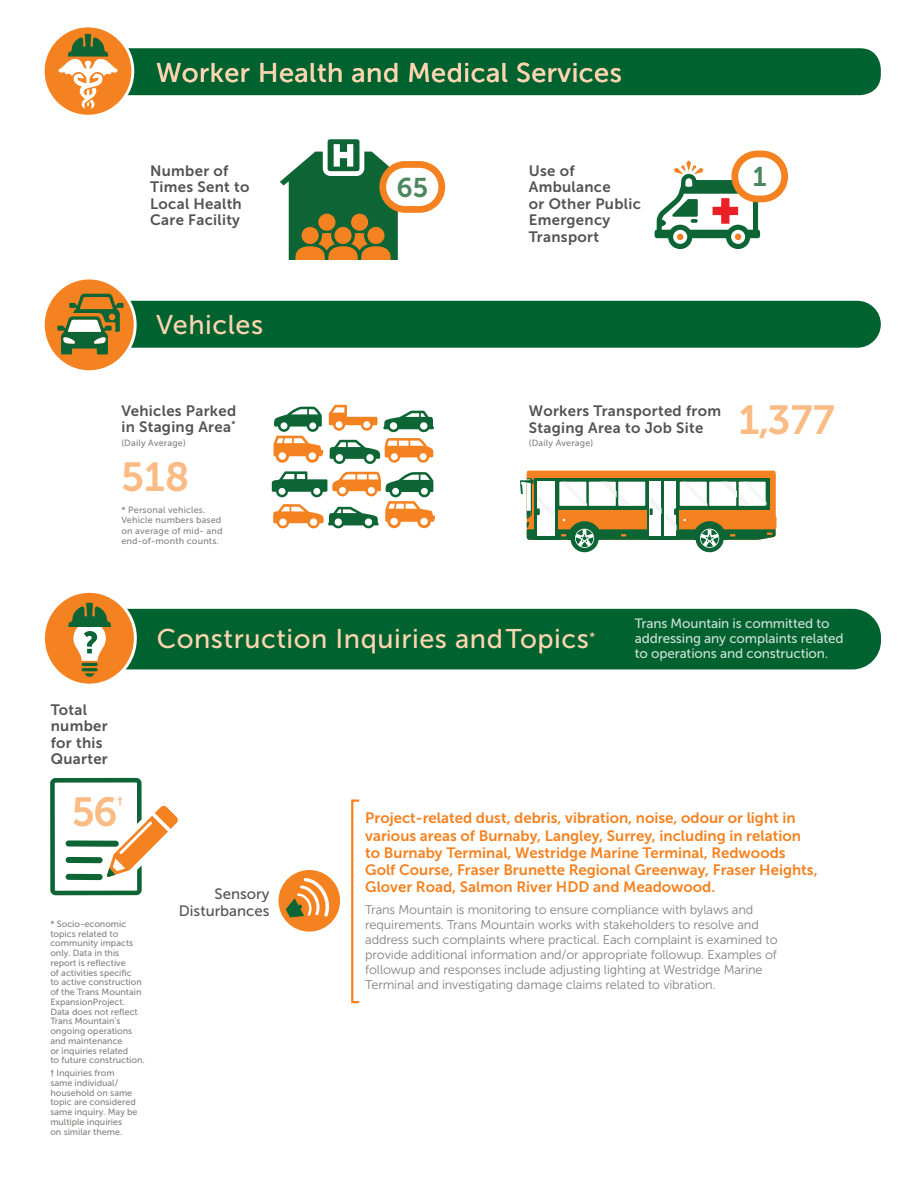
<style>
.page{position:relative;width:918px;height:1188px;background:#fff}
.page>*{position:absolute;margin:0;border:0;box-sizing:border-box;transform-origin:0 0}
.t1{font:40.5px "Museo Sans 700";color:#fbbb85}
.t2{font:27px "Museo Sans 500";letter-spacing:.02em;color:#fdd5b0}
.t3{font:27px "Museo Sans 700";color:#4a865e}
.t4{font:15px/17.2px "Museo Sans 700";color:#f58220}
.t5{font:15px/16.5px "Museo Sans 700";letter-spacing:.02em;color:#535353}
.t6{font:15px/17.2px "Museo Sans 500";color:#535353;text-align:right}
.t7{font:13.5px/15px "Museo Sans 500";letter-spacing:-.01em;color:#fff}
.t8{font:12.75px/15px "Museo Sans 300";letter-spacing:-.01em;color:#828281}
.t9{font:12px "Museo Sans 700";color:#fbbb85}
.t10{font:9px/9.8px "Museo Sans 500";color:#828281}
.t11{font:9px/10.5px "Museo Sans 500";letter-spacing:.02em;color:#828281}
</style>
<div class="page">
<svg style="left:50px;top:778px;width:128px;height:117px"></svg>
<div style="left:59px;top:301px;width:822px;height:47px;background:#00622f;border-radius:23px"></div>
<svg style="left:44px;top:279px;width:93px;height:92px"></svg>
<svg style="left:280px;top:139px;width:118px;height:121px"></svg>
<svg style="left:654px;top:160px;width:106px;height:89px"></svg>
<div style="left:735px;top:154px;width:50px;height:45px;background:#fff;border-radius:22px"></div>
<div style="left:731px;top:151px;width:57px;height:51px;border:7px solid #f58220;border-radius:22px"></div>
<div style="left:383px;top:164px;width:59px;height:45px;background:#fff;border-radius:22px"></div>
<div style="left:379px;top:161px;width:66px;height:52px;border:7px solid #f58220;border-radius:22px"></div>
<div style="left:86px;top:48px;width:795px;height:47px;background:#00622f;border-radius:21px"></div>
<svg style="left:44px;top:27px;width:91px;height:88px"></svg>
<div style="left:351px;top:799px;width:9px;height:204px;border:2px solid #f58220"></div>
<svg style="left:278px;top:870px;width:63px;height:62px"></svg>
<div style="left:59px;top:609px;width:822px;height:60px;background:#00622f;border-radius:29px"></div>
<svg style="left:44px;top:592px;width:93px;height:92px"></svg>
<svg style="left:570px;top:524px;width:29px;height:28px"></svg>
<svg style="left:695px;top:524px;width:29px;height:28px"></svg>
<svg style="left:520px;top:471px;width:257px;height:76px"></svg>
<svg style="left:383px;top:411px;width:51px;height:21px"></svg>
<svg style="left:330px;top:438px;width:103px;height:26px"></svg>
<svg style="left:274px;top:407px;width:49px;height:56px"></svg>
<svg style="left:329px;top:405px;width:48px;height:26px"></svg>
<svg style="left:272px;top:471px;width:163px;height:57px"></svg>
<div style="left:297px;top:474px;width:8px;height:5px;background:#fff"></div>
<h2 class="t2" style="left:156px;top:58px;width:467px">Worker Health and Medical Services</h2>
<h3 class="t5" style="left:150px;top:162px;width:101px">Number of<br>Times Sent to<br>Local Health<br>Care Facility</h3>
<h3 class="t5" style="left:529px;top:162px;width:114px">Use of<br>Ambulance<br>or Other Public<br>Emergency<br>Transport</h3>
<h2 class="t3" style="left:753px;top:162px;width:15px">1</h2>
<h2 class="t3" style="left:396px;top:172px;width:33px">65</h2>
<h2 class="t2" style="left:156px;top:310px;width:109px">Vehicles</h2>
<h3 class="t5" style="left:121px;top:402px;width:116px">Vehicles Parked in Staging Area<sup>*</sup></h3>
<p class="t11" style="left:121px;top:438px;width:66px">(Daily Average)</p>
<h1 class="t1" style="left:121px;top:455px;width:70px">518</h1>
<p class="t11" style="left:121px;top:505px;width:103px">* Personal vehicles.<br>Vehicle numbers based on average of mid- and end-of-month counts.</p>
<h3 class="t5" style="left:529px;top:403px;width:194px">Workers Transported from<br>Staging Area to Job Site</h3>
<p class="t11" style="left:529px;top:438px;width:66px">(Daily Average)</p>
<h1 class="t1" style="left:739px;top:398px;width:97px">1,377</h1>
<h2 class="t2" style="left:157px;top:623px;width:440px">Construction Inquiries andTopics<sup>*</sup></h2>
<h3 class="t7" style="left:635px;top:616px;width:210px">Trans Mountain is committed to addressing any complaints related to operations and construction.</h3>
<h3 class="t5" style="left:51px;top:701px;width:59px">Total number for this<br>Quarter</h3>
<h1 class="t1" style="left:72px;top:789px;width:47px">56</h1>
<h3 class="t9" style="left:118px;top:794px;width:7px">†</h3>
<p class="t10" style="left:50px;top:919px;width:96px">* Socio-economic topics related to community impacts only. Data in this report is reflective<br>of activities specific<br>to active construction of the Trans Mountain<br>ExpansionProject.<br>Data does not reflect<br>Trans Mountain's ongoing operations and maintenance<br>or inquiries related<br>to future construction.</p>
<p class="t10" style="left:50px;top:1068px;width:89px">† Inquiries from same individual/ household on same topic are considered same inquiry. May be multiple inquiries<br>on similar theme.</p>
<h3 class="t6" style="left:179px;top:885px;width:92px">Sensory<br>Disturbances</h3>
<p class="t4" style="left:365px;top:809px;width:454px">Project-related dust, debris, vibration, noise, odour or light in various areas of Burnaby, Langley, Surrey, including in relation to Burnaby Terminal, Westridge Marine Terminal, Redwoods Golf Course, Fraser Brunette Regional Greenway, Fraser Heights, Glover Road, Salmon River HDD and Meadowood.</p>
<p class="t8" style="left:365px;top:902px;width:414px">Trans Mountain is monitoring to ensure compliance with bylaws and requirements. Trans Mountain works with stakeholders to resolve and address such complaints where practical. Each complaint is examined to provide additional information and/or appropriate followup. Examples of followup and responses include adjusting lighting at Westridge Marine Terminal and investigating damage claims related to vibration.</p>
</div>
